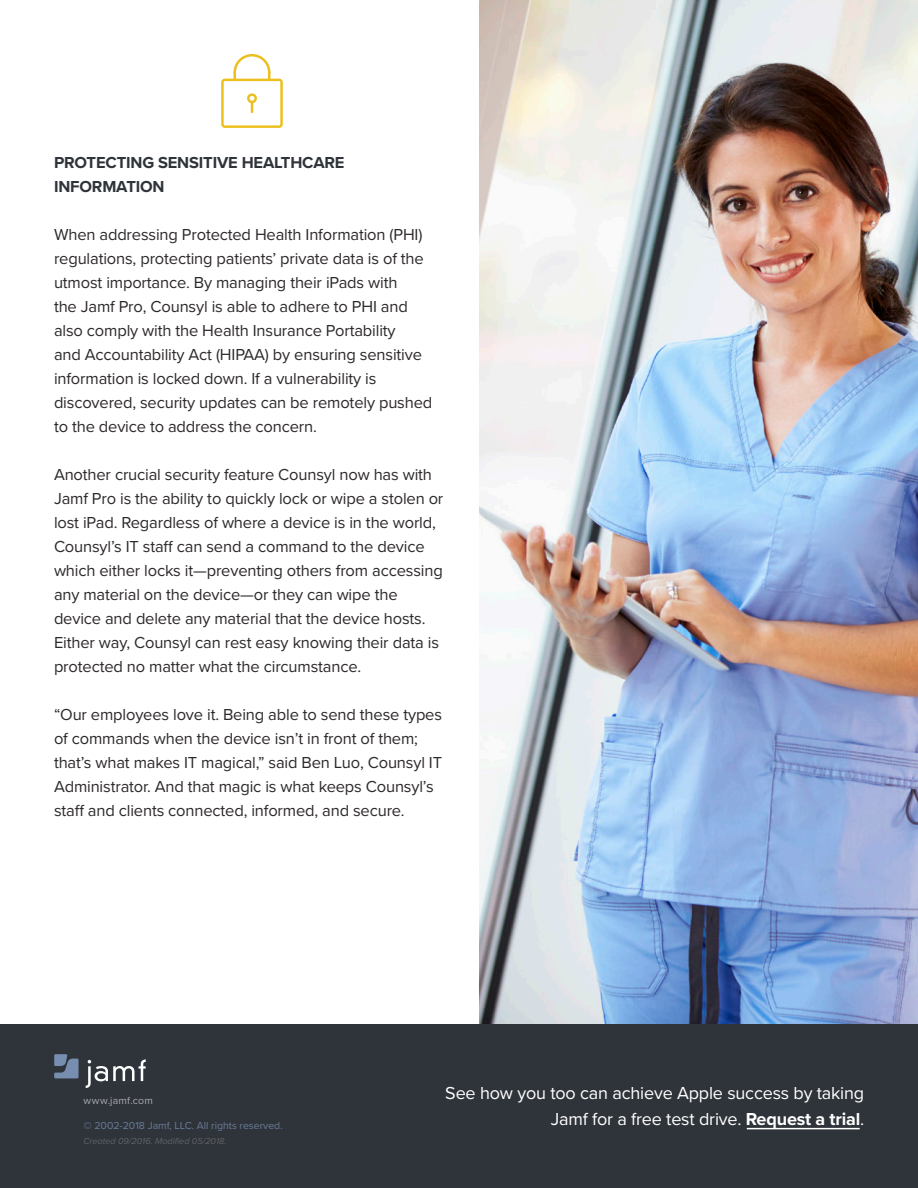
<style>
.page{position:relative;width:918px;height:1188px;background:#fff}
.page>*{position:absolute;margin:0;border:0;box-sizing:border-box;transform-origin:0 0}
.t1{font:18px/25.5px "Proxima Nova";letter-spacing:-.01em;color:#fff;text-align:right}
.t2{font:16.5px/24px "Proxima Nova";letter-spacing:-.01em;color:#2d292a}
.t3{font:700 16.5px/24px "Proxima Nova";letter-spacing:-.01em;color:#2f343a}
.t4{font:10.5px "Proxima Nova";color:#788eb0}
.t5{font:10.5px "Proxima Nova";letter-spacing:.02em;color:#a8a9ad}
.t6{font:italic 9px "Proxima Nova";color:#6c6d70}
.s1{font-weight:700}
</style>
<div class="page">
<img style="left:480px;top:0;width:438px;height:1025px">
<svg style="left:221px;top:54px;width:62px;height:74px"></svg>
<div style="left:0;top:1025px;width:918px;height:163px;background:#2f343a"></div>
<svg style="left:86px;top:1059px;width:60px;height:29px"></svg>
<svg style="left:54px;top:1054px;width:25px;height:24px"></svg>
<hr style="left:747px;top:1128px;width:113px;height:1px;background:#fff">
<p class="t3" style="left:54px;top:151px;width:292px">PROTECTING SENSITIVE HEALTHCARE<br>INFORMATION</p>
<p class="t2" style="left:54px;top:222px;width:380px">When addressing Protected Health Information (PHI) regulations, protecting patients’ private data is of the utmost importance. By managing their iPads with<br>the Jamf Pro, Counsyl is able to adhere to PHI and also comply with the Health Insurance Portability<br>and Accountability Act (HIPAA) by ensuring sensitive information is locked down. If a vulnerability is discovered, security updates can be remotely pushed to the device to address the concern.</p>
<p class="t2" style="left:54px;top:462px;width:391px">Another crucial security feature Counsyl now has with Jamf Pro is the ability to quickly lock or wipe a stolen or lost iPad. Regardless of where a device is in the world, Counsyl’s IT staff can send a command to the device which either locks it—preventing others from accessing any material on the device—or they can wipe the device and delete any material that the device hosts.<br>Either way, Counsyl can rest easy knowing their data is protected no matter what the circumstance.</p>
<p class="t2" style="left:54px;top:702px;width:390px">“Our employees love it. Being able to send these types of commands when the device isn’t in front of them; that’s what makes IT magical,” said Ben Luo, Counsyl IT Administrator. And that magic is what keeps Counsyl’s staff and clients connected, informed, and secure.</p>
<p class="t5" style="left:84px;top:1095px;width:71px">www.jamf.com</p>
<p class="t4" style="left:84px;top:1120px;width:201px">© 2002-2018 Jamf, LLC. All rights reserved.</p>
<p class="t6" style="left:84px;top:1135px;width:144px">Created 09/2016. Modified 05/2018.</p>
<p class="t1" style="left:445px;top:1081px;width:420px">See how you too can achieve Apple success by taking<br>Jamf for a free test drive. <span class="s1">Request a trial</span>.</p>
</div>
